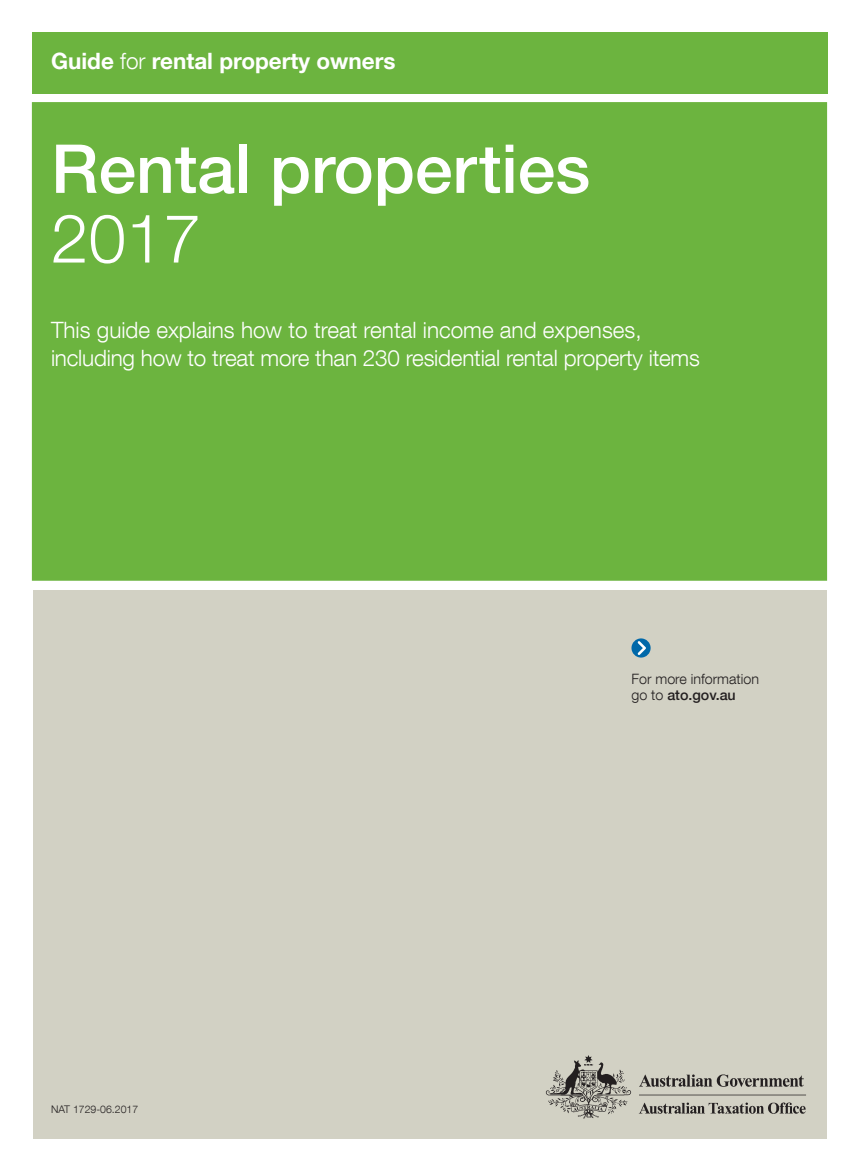
<style>
.page{position:relative;width:859px;height:1170px;background:#fff}
.page>*{position:absolute;margin:0;border:0;box-sizing:border-box;transform-origin:0 0}
.COVER_title_PA_E_-_T{font:500 67.5px "Helvetica Neue LT Com";color:#fff}
.COVER_title_PA_E_-_T-2{font:300 67.5px "Helvetica Neue LT Com";color:#fff}
.COVER_descriptor_PA{font:300 22.5px/28.5px "Helvetica Neue LT Com";letter-spacing:-.01em;color:#fff}
.t1{font:700 22.5px "Helvetica Neue LT Com";color:#fff}
.COVER_Icon_text{font:300 14.25px/16.5px "Helvetica Neue LT Com";color:#231f20}
.COVER_ref_bar_large{font:300 10.5px "Helvetica Neue LT Com";color:#231f20}
.s1{font-weight:300}
.s2{font-weight:500}
</style>
<div class="page">
<div style="left:33px;top:590px;width:793px;height:547px;background:#d2d1c4"></div>
<div style="left:32px;top:102px;width:795px;height:478px;background:#6cb43f;border:2px solid #6cb43f"></div>
<svg style="left:631px;top:638px;width:20px;height:19px"></svg>
<div style="left:32px;top:32px;width:795px;height:62px;background:#6cb43f"></div>
<img style="left:545px;top:1055px;width:261px;height:64px">
<p class="t1" style="left:51px;top:46px;width:346px">Guide <span class="s1">for</span> rental property owners</p>
<p class="COVER_title_PA_E_-_T" style="left:51px;top:128px;width:541px">Rental properties</p>
<p class="COVER_title_PA_E_-_T-2" style="left:51px;top:197px;width:152px">2017</p>
<p class="COVER_descriptor_PA" style="left:51px;top:315px;width:650px">This guide explains how to treat rental income and expenses, including how to treat more than 230 residential rental property items</p>
<p class="COVER_ref_bar_large" style="left:51px;top:1103px;width:89px">NAT 1729-06.2017</p>
<p class="COVER_Icon_text" style="left:631px;top:670px;width:129px">For more information go to <span class="s2">ato.gov.au</span></p>
</div>
